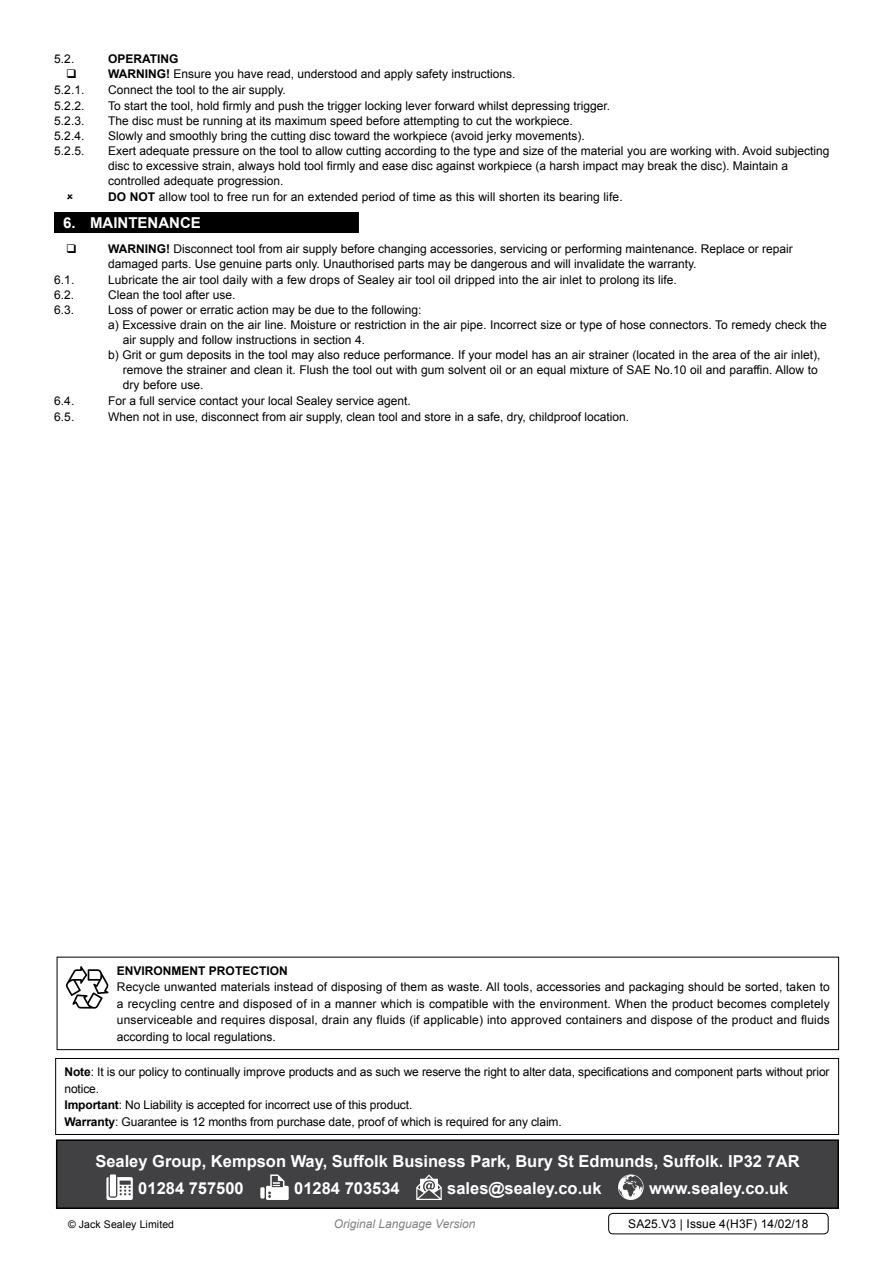
<style>
.page{position:relative;width:893px;height:1263px;background:#fff}
.page>*{position:absolute;margin:0;border:0;box-sizing:border-box;transform-origin:0 0}
.t1{font:700 16.5px/26.7px "Arial";color:#fff}
.t2{font:700 15px "Arial";color:#fff}
.t3{font:12px/16.5px "Arial";color:#000}
.t4{font:700 12px "Arial";color:#000}
.t5{font:italic 12px "Arial";color:#808285}
.t6{font:10.5px "Arial";letter-spacing:.01em;color:#000}
.s1{font-weight:700}
</style>
<div class="page">
<div style="left:57px;top:1140px;width:781px;height:68px;background:#414042"></div>
<svg style="left:106px;top:1177px;width:27px;height:23px"></svg>
<div style="left:110px;top:1174px;width:6px;height:22px;background:#fff"></div>
<div style="left:260px;top:1187px;width:5px;height:11px;background:#fff"></div>
<svg style="left:266px;top:1174px;width:23px;height:26px"></svg>
<svg style="left:416px;top:1174px;width:26px;height:26px"></svg>
<svg style="left:618px;top:1174px;width:26px;height:26px"></svg>
<div style="left:56px;top:1139px;width:783px;height:70px;border:2px solid #000"></div>
<div style="left:57px;top:957px;width:782px;height:93px;border:1px solid #000"></div>
<svg style="left:66px;top:966px;width:42px;height:43px"></svg>
<div style="left:55px;top:1058px;width:784px;height:77px;border:1px solid #000"></div>
<div style="left:54px;top:212px;width:305px;height:21px;background:#000"></div>
<div style="left:608px;top:1213px;width:220px;height:21px;border:1px solid #000;border-radius:4px"></div>
<p class="t3" style="left:54px;top:50px;width:22px">5.2.</p>
<p class="t4" style="left:108px;top:51px;width:10px">OPER</p>
<p class="t3" style="left:108px;top:51px;width:409px;line-height:15.8px;text-indent:34px"><span class="s1">ATING<br>WARNING!</span> Ensure you have read, understood and apply safety instructions.</p>
<p class="t3" style="left:54px;top:82px;width:32px">5.2.1.</p>
<p class="t3" style="left:108px;top:82px;width:179px">Connect the tool to the air supply.</p>
<p class="t3" style="left:54px;top:98px;width:32px">5.2.2.</p>
<p class="t3" style="left:108px;top:98px;width:504px">To start the tool, hold firmly and push the trigger locking lever forward whilst depressing trigger.</p>
<p class="t3" style="left:54px;top:113px;width:43px">5.2.3. T</p>
<p class="t3" style="left:115px;top:113px;width:459px">he disc must be running at its maximum speed before attempting to cut the workpiece.</p>
<p class="t3" style="left:54px;top:128px;width:43px">5.2.4. S</p>
<p class="t3" style="left:116px;top:128px;width:470px">lowly and smoothly bring the cutting disc toward the workpiece (avoid jerky movements).</p>
<p class="t3" style="left:54px;top:143px;width:43px">5.2.5. E</p>
<p class="t3" style="left:108px;top:143px;width:723px;line-height:15.3px;text-indent:8px">xert adequate pressure on the tool to allow cutting according to the type and size of the material you are working with. Avoid subjecting disc to excessive strain, always hold tool firmly and ease disc against workpiece (a harsh impact may break the disc). Maintain a controlled adequate progression.<br><span class="s1">DO NOT</span> allow tool to free run for an extended period of time as this will shorten its bearing life.</p>
<p class="t2" style="left:63px;top:212px;width:96px">6. maintenan</p>
<p class="t2" style="left:180px;top:212px;width:22px">ce</p>
<p class="t3" style="left:108px;top:241px;width:687px;line-height:15.8px"><span class="s1">WARNING!</span> Disconnect tool from air supply before changing accessories, servicing or performing maintenance. Replace or repair damaged parts. Use genuine parts only. U nauthorised parts may be dangerous and will invalidate the warranty.</p>
<p class="t3" style="left:54px;top:272px;width:22px">6.1.</p>
<p class="t3" style="left:108px;top:272px;width:570px">Lubricate the air tool daily with a few drops of Sealey air tool oil dripped into the air inlet to prolong its life.</p>
<p class="t3" style="left:54px;top:287px;width:46px">6.2. C</p>
<p class="t3" style="left:117px;top:287px;width:120px">lean the tool after use.</p>
<p class="t3" style="left:54px;top:302px;width:45px">6.3. L</p>
<p class="t3" style="left:115px;top:302px;width:308px">oss of power or erratic action may be due to the following:</p>
<p class="t3" style="left:108px;top:317px;width:720px">a) Excessive drain on the air line. Moisture or restriction in the air pipe. I ncorrect size or type of hose connectors. To remedy check the</p>
<p class="t3" style="left:123px;top:332px;width:244px">air supply and follow instructions in section 4.</p>
<p class="t3" style="left:108px;top:347px;width:714px">b) Grit or gum deposits in the tool may also reduce performance. If your model has an air strainer (located in the area of the air inlet),</p>
<p class="t3" style="left:123px;top:362px;width:697px">remove the strainer and clean it. Flush the tool out with gum solvent oil or an equal mixture of SAE No.10 oil and paraffin. Allow to</p>
<p class="t3" style="left:123px;top:377px;width:82px">dry before use.</p>
<p class="t3" style="left:54px;top:392px;width:22px">6.4.</p>
<p class="t3" style="left:108px;top:392px;width:304px">For a full service contact your local Sealey service agent.</p>
<p class="t3" style="left:54px;top:408px;width:22px">6.5.</p>
<p class="t3" style="left:108px;top:408px;width:523px">When not in use, disconnect from air supply, clean tool and store in a safe, dry, childproof location.</p>
<p class="t4" style="left:117px;top:962px;width:9px">Env</p>
<p class="t4" style="left:142px;top:962px;width:146px">ironm ent Protection</p>
<p class="t3" style="left:117px;top:979px;width:714px;text-align:justify">Recycle unwanted materials instead of disposing of them as waste. All tools, accessories and packaging should be sorted, taken to a recycling centre and disposed of in a manner which is compatible with the environment. When the product becomes completely unserviceable and requires disposal, drain any fluids (if applicable) into approved containers and dispose of the product and fluids according to local regulations.</p>
<p class="t3" style="left:65px;top:1064px;width:767px"><span class="s1">Note</span>: It is our policy to continually improve products and as such we reserve the right to alter data, specifications and component parts without prior notice.<br><span class="s1">Important</span>: No Liability is accepted for incorrect use of this product.<br><span class="s1">Warranty</span>: Guarantee is 12 months from purchase date, proof of which is required for any claim.</p>
<h1 class="t1" style="left:138px;top:1148px;width:661px;text-indent:-43px">Sealey Group, Kempson Way, Suffolk Business Park, Bury St Edmunds, Suffolk. IP32 7AR<br>01284 757500</h1>
<h1 class="t1" style="left:294px;top:1175px;width:107px">01284 703534</h1>
<h1 class="t1" style="left:447px;top:1175px;width:156px">sales@sealey.co.uk</h1>
<h1 class="t1" style="left:649px;top:1175px;width:141px">www.sealey.co.uk</h1>
<p class="t6" style="left:68px;top:1217px;width:108px">© Jack Sealey Limited</p>
<p class="t5" style="left:334px;top:1216px;width:143px">Original Language Version</p>
<p class="t3" style="left:628px;top:1216px;width:182px">SA25.V3 | Issue 4(H3F) 14/02/18</p>
</div>
